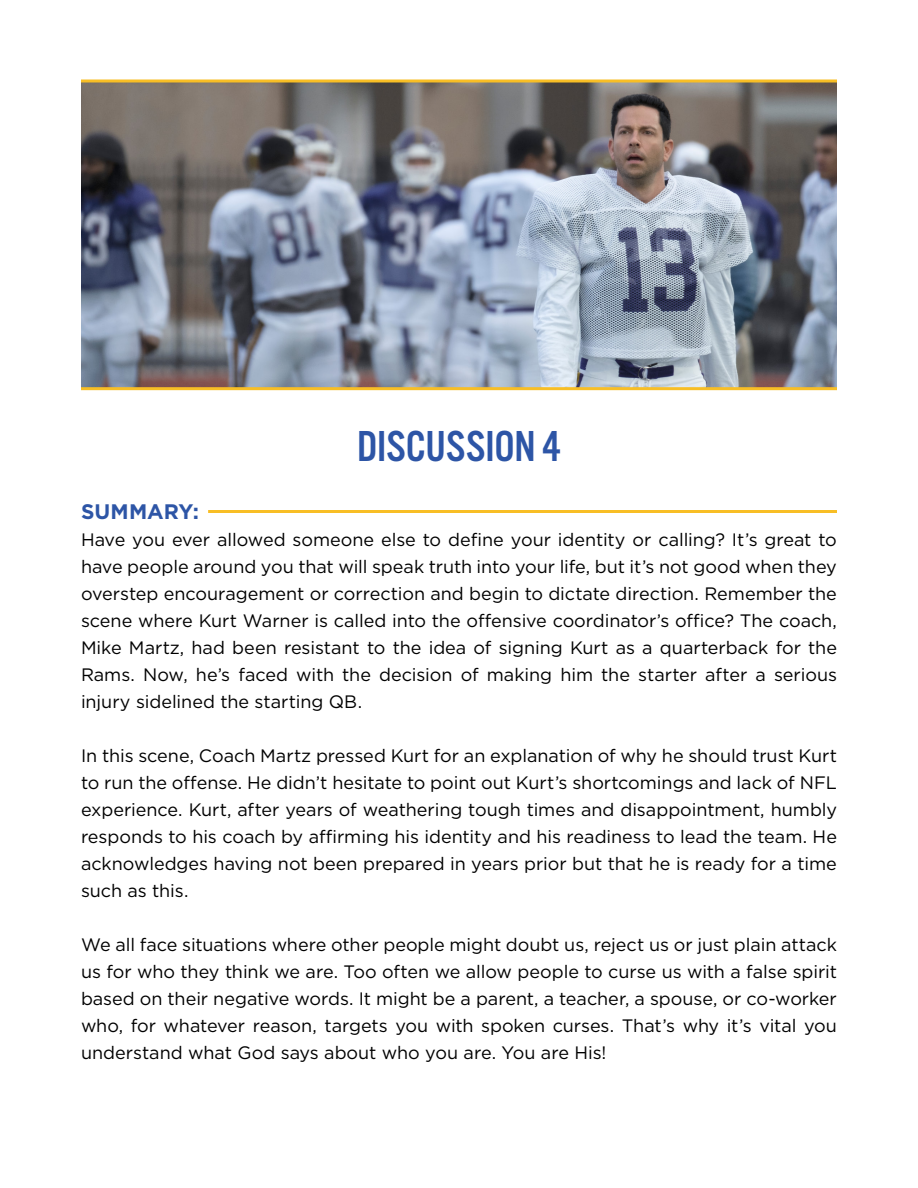
<style>
.page{position:relative;width:918px;height:1188px;background:#fff}
.page>*{position:absolute;margin:0;border:0;box-sizing:border-box;transform-origin:0 0}
.t1{font:45px "Alternate Gothic Pro No 3";letter-spacing:.005em;color:#2d55a6}
.t2{font:700 21px "Gotham";color:#2d55a6}
.t3{font:18px/27px "Gotham";color:#000;text-align:justify}
</style>
<div class="page">
<img style="left:81px;top:83px;width:756px;height:304px">
<hr style="left:81px;top:387px;width:756px;height:3px;background:#f8be25">
<hr style="left:81px;top:80px;width:756px;height:3px;background:#f8be25">
<hr style="left:208px;top:510px;width:629px;height:3px;background:#f8be25">
<h1 class="t1" style="left:357px;top:423px;width:205px">DISCUSSION 4</h1>
<p class="t2" style="left:81px;top:498px;width:119px">SUMMARY:</p>
<p class="t3" style="left:81px;top:526px;width:758px">Have you ever allowed someone else to define your identity or calling? It’s great to have people around you that will speak truth into your life, but it’s not good when they overstep encouragement or correction and begin to dictate direction. Remember the scene where Kurt Warner is called into the offensive coordinator’s office? The coach, Mike Martz, had been resistant to the idea of signing Kurt as a quarterback for the Rams. Now, he’s faced with the decision of making him the starter after a serious injury sidelined the starting QB.</p>
<p class="t3" style="left:81px;top:742px;width:758px">In this scene, Coach Martz pressed Kurt for an explanation of why he should trust Kurt to run the offense. He didn’t hesitate to point out Kurt’s shortcomings and lack of NFL experience. Kurt, after years of weathering tough times and disappointment, humbly responds to his coach by affirming his identity and his readiness to lead the team. He acknowledges having not been prepared in years prior but that he is ready for a time such as this.</p>
<p class="t3" style="left:81px;top:931px;width:757px">We all face situations where other people might doubt us, reject us or just plain attack us for who they think we are. Too often we allow people to curse us with a false spirit based on their negative words. It might be a parent, a teacher, a spouse, or co-worker who, for whatever reason, targets you with spoken curses. That’s why it’s vital you understand what God says about who you are. You are His!</p>
</div>
